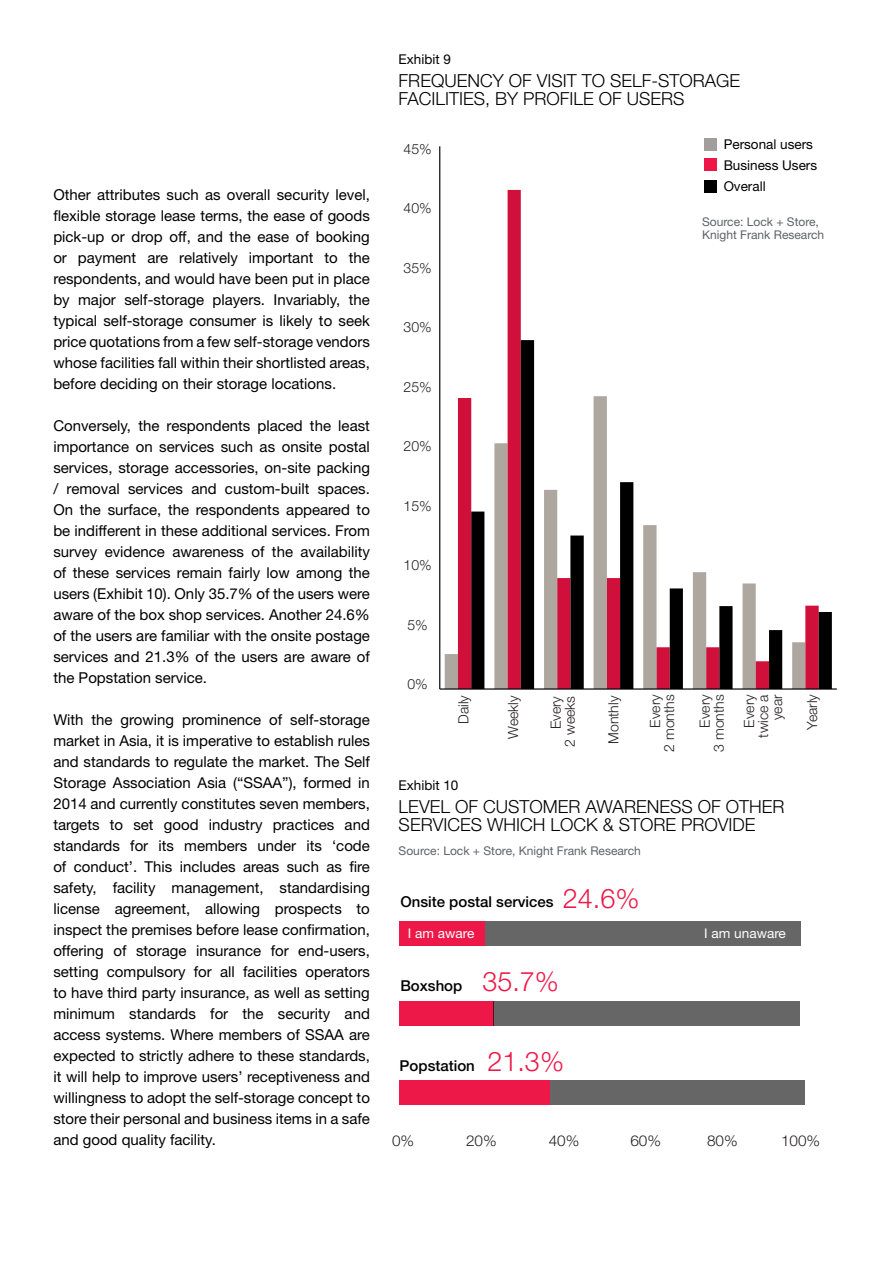
<style>
.page{position:relative;width:893px;height:1263px;background:#fff}
.page>*{position:absolute;margin:0;border:0;box-sizing:border-box;transform-origin:0 0}
.t1{font:300 27px "Helvetica Neue LT Std";color:#ed1848}
.t2{font:300 18px/18px "Helvetica Neue LT Std";color:#000}
.t3{font:15px/21px "Helvetica Neue LT Std";color:#000;text-align:justify}
.t4{font:500 15px "Helvetica Neue LT Std";color:#000}
.t5{font:300 15px "Helvetica Neue LT Std";color:#231f20}
.t6{font:300 14.1px/14.1px "Helvetica Neue LT Std";color:#231f20;text-align:right}
.t7{font:13.5px/21px "Helvetica Neue LT Std";color:#000}
.t8{font:13.35px "Helvetica Neue LT Std";color:#fff}
.t9{font:12px/13.5px "Helvetica Neue LT Std";color:#5e6168}
.s1{font-weight:300;font-size:27px;color:#ed1848}
</style>
<div class="page">
<svg style="left:445px;top:398px;width:13px;height:290px"></svg>
<svg style="left:458px;top:190px;width:63px;height:498px"></svg>
<svg style="left:471px;top:340px;width:361px;height:348px"></svg>
<hr style="left:439px;top:146px;width:1px;height:543px;background:#000">
<hr style="left:440px;top:688px;width:397px;height:2px;background:#000">
<div style="left:704px;top:138px;width:13px;height:13px;background:#a39e9c"></div>
<div style="left:704px;top:158px;width:13px;height:13px;background:#ed1848"></div>
<div style="left:704px;top:180px;width:13px;height:13px;background:#000"></div>
<div style="left:399px;top:921px;width:86px;height:25px;background:#ed1848"></div>
<div style="left:399px;top:1080px;width:151px;height:25px;background:#ed1848"></div>
<div style="left:399px;top:1001px;width:95px;height:25px;background:#ed1848"></div>
<div style="left:485px;top:921px;width:315px;height:25px;background:#666"></div>
<div style="left:494px;top:1001px;width:306px;height:25px;background:#666"></div>
<div style="left:550px;top:1080px;width:254px;height:25px;background:#666"></div>
<p class="t3" style="left:53px;top:184px;width:318px">Other attributes such as overall security level, flexible storage lease terms, the ease of goods pick-up or drop off, and the ease of booking or payment are relatively important to the respondents, and would have been put in place by major self-storage players. Invariably, the typical self-storage consumer is likely to seek price quotations from a few self-storage vendors whose facilities fall within their shortlisted areas, before deciding on their storage locations.</p>
<p class="t3" style="left:53px;top:415px;width:318px">Conversely, the respondents placed the least importance on services such as onsite postal services, storage accessories, on-site packing / removal services and custom-built spaces.<br>On the surface, the respondents appeared to be indifferent in these additional services. From survey evidence awareness of the availability of these services remain fairly low among the users (Exhibit 10). Only 35.7% of the users were aware of the box shop services. Another 24.6% of the users are familiar with the onsite postage services and 21.3% of the users are aware of the Popstation service.</p>
<p class="t3" style="left:53px;top:709px;width:318px">With the growing prominence of self-storage market in Asia, it is imperative to establish rules and standards to regulate the market. The Self Storage Association Asia (“SSAA”), formed in 2014 and currently constitutes seven members, targets to set good industry practices and standards for its members under its ‘code of conduct’. This includes areas such as fire safety, facility management, standardising license agreement, allowing prospects to inspect the premises before lease confirmation, offering of storage insurance for end-users, setting compulsory for all facilities operators to have third party insurance, as well as setting minimum standards for the security and access systems. Where members of SSAA are expected to strictly adhere to these standards, it will help to improve users’ receptiveness and willingness to adopt the self-storage concept to store their personal and business items in a safe and good quality facility.</p>
<p class="t7" style="left:399px;top:48px;width:54px">Exhibit 9</p>
<p class="t2" style="left:399px;top:71px;width:343px">FREQUENCY OF VISIT TO SELF-STORAGE<br>FACILITIES, BY PROFILE OF USERS</p>
<p class="t7" style="left:724px;top:133px;width:95px">Personal users<br>Business Users<br>Overall</p>
<p class="t6" style="left:404px;top:142px;width:30px">45%</p>
<p class="t6" style="left:404px;top:201px;width:30px">40%</p>
<p class="t6" style="left:404px;top:260px;width:30px">35%</p>
<p class="t6" style="left:404px;top:320px;width:30px">30%</p>
<p class="t6" style="left:404px;top:379px;width:30px">25%</p>
<p class="t6" style="left:404px;top:439px;width:30px">20%</p>
<p class="t6" style="left:404px;top:498px;width:30px">15%</p>
<p class="t6" style="left:404px;top:558px;width:30px">10%</p>
<p class="t6" style="left:407px;top:617px;width:22px">5%</p>
<p class="t6" style="left:407px;top:677px;width:22px">0%</p>
<p class="t9" style="left:702px;top:214px;width:124px">Source: Lock + Store,<br>Knight Frank Research</p>
<p class="t6" style="left:548px;top:747px;width:52px;rotate:-90deg">Every<br>2 weeks</p>
<p class="t6" style="left:648px;top:752px;width:59px;rotate:-90deg">Every<br>2 months</p>
<p class="t6" style="left:697px;top:752px;width:59px;rotate:-90deg">Every<br>3 months</p>
<p class="t6" style="left:742px;top:737px;width:45px;rotate:-90deg">Every twice a year</p>
<p class="t6" style="left:805px;top:730px;width:37px;rotate:-90deg">Yearly</p>
<p class="t6" style="left:456px;top:724px;width:30px;rotate:-90deg">Daily</p>
<p class="t6" style="left:506px;top:739px;width:45px;rotate:-90deg">Weekly</p>
<p class="t6" style="left:606px;top:744px;width:49px;rotate:-90deg">Monthly</p>
<p class="t7" style="left:399px;top:775px;width:61px">Exhibit 10</p>
<p class="t2" style="left:399px;top:798px;width:387px">LEVEL OF CUSTOMER AWARENESS OF OTHER<br>SERVICES WHICH LOCK &amp; STORE PROVIDE</p>
<p class="t9" style="left:399px;top:844px;width:244px">Source: Lock + Store, Knight Frank Research</p>
<p class="t4" style="left:400px;top:893px;width:240px">Onsite postal services <span class="s1">24.6%</span></p>
<p class="t8" style="left:408px;top:925px;width:68px">I am aware</p>
<p class="t8" style="left:704px;top:925px;width:83px">I am unaware</p>
<p class="t4" style="left:400px;top:976px;width:63px">Boxshop</p>
<h1 class="t1" style="left:482px;top:964px;width:78px">35.7%</h1>
<p class="t4" style="left:400px;top:1057px;width:77px">Popstation</p>
<h1 class="t1" style="left:487px;top:1045px;width:78px">21.3%</h1>
<p class="t5" style="left:392px;top:1131px;width:24px">0%</p>
<p class="t5" style="left:466px;top:1131px;width:32px">20%</p>
<p class="t5" style="left:549px;top:1131px;width:32px">40%</p>
<p class="t5" style="left:630px;top:1131px;width:32px">60%</p>
<p class="t5" style="left:707px;top:1131px;width:32px">80%</p>
<p class="t5" style="left:781px;top:1131px;width:41px">100%</p>
</div>
